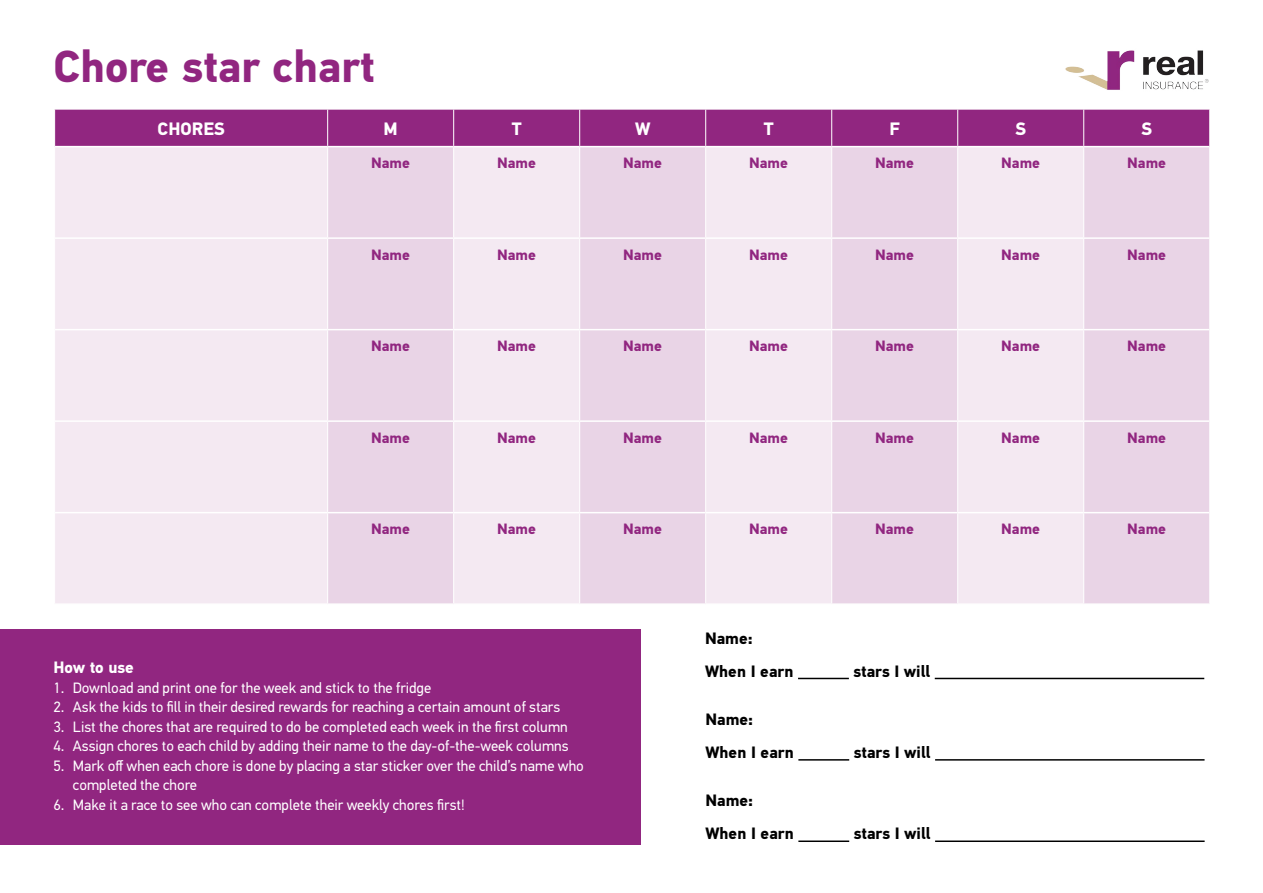
<style>
.page{position:relative;width:1263px;height:893px;background:#fff}
.page>*{position:absolute;margin:0;border:0;box-sizing:border-box;transform-origin:0 0}
.t1{font:700 45px "PF Din Text Pro";color:#912680}
.t2{font:700 18px "PF Din Text Pro";color:#fff}
.t3{font:700 16.5px/33px "PF Din Text Pro";color:#000}
.t4{font:700 16.5px "PF Din Text Pro";color:#fff}
.t5{font:15px/19.5px "PF Din Text Pro";color:#fff}
.t6{font:700 15px "PF Din Text Pro";color:#912680}
</style>
<div class="page">
<div style="left:55px;top:110px;width:1154px;height:36px;background:#912680"></div>
<div style="left:55px;top:147px;width:272px;height:456px;background:#f4e9f2"></div>
<svg style="left:328px;top:147px;width:881px;height:456px;background:#edddeb"></svg>
<hr style="left:327px;top:109px;width:1px;height:37px;background:#fff">
<hr style="left:453px;top:109px;width:1px;height:37px;background:#fff">
<hr style="left:579px;top:109px;width:1px;height:37px;background:#fff">
<hr style="left:705px;top:109px;width:1px;height:37px;background:#fff">
<hr style="left:831px;top:109px;width:1px;height:37px;background:#fff">
<hr style="left:957px;top:109px;width:1px;height:37px;background:#fff">
<hr style="left:1083px;top:109px;width:1px;height:37px;background:#fff">
<hr style="left:453px;top:147px;width:1px;height:90px;background:#fff">
<hr style="left:579px;top:147px;width:1px;height:90px;background:#fff">
<hr style="left:705px;top:147px;width:1px;height:90px;background:#fff">
<hr style="left:831px;top:147px;width:1px;height:90px;background:#fff">
<hr style="left:957px;top:147px;width:1px;height:90px;background:#fff">
<hr style="left:1083px;top:147px;width:1px;height:90px;background:#fff">
<hr style="left:453px;top:239px;width:1px;height:90px;background:#fff">
<hr style="left:579px;top:239px;width:1px;height:90px;background:#fff">
<hr style="left:705px;top:239px;width:1px;height:90px;background:#fff">
<hr style="left:831px;top:239px;width:1px;height:90px;background:#fff">
<hr style="left:957px;top:239px;width:1px;height:90px;background:#fff">
<hr style="left:1083px;top:239px;width:1px;height:90px;background:#fff">
<hr style="left:453px;top:330px;width:1px;height:90px;background:#fff">
<hr style="left:579px;top:330px;width:1px;height:90px;background:#fff">
<hr style="left:705px;top:330px;width:1px;height:90px;background:#fff">
<hr style="left:831px;top:330px;width:1px;height:90px;background:#fff">
<hr style="left:957px;top:330px;width:1px;height:90px;background:#fff">
<hr style="left:1083px;top:330px;width:1px;height:90px;background:#fff">
<hr style="left:453px;top:422px;width:1px;height:90px;background:#fff">
<hr style="left:579px;top:422px;width:1px;height:90px;background:#fff">
<hr style="left:705px;top:422px;width:1px;height:90px;background:#fff">
<hr style="left:831px;top:422px;width:1px;height:90px;background:#fff">
<hr style="left:957px;top:422px;width:1px;height:90px;background:#fff">
<hr style="left:1083px;top:422px;width:1px;height:90px;background:#fff">
<hr style="left:453px;top:513px;width:1px;height:90px;background:#fff">
<hr style="left:579px;top:513px;width:1px;height:90px;background:#fff">
<hr style="left:705px;top:513px;width:1px;height:90px;background:#fff">
<hr style="left:831px;top:513px;width:1px;height:90px;background:#fff">
<hr style="left:957px;top:513px;width:1px;height:90px;background:#fff">
<hr style="left:1083px;top:513px;width:1px;height:90px;background:#fff">
<hr style="left:55px;top:237px;width:273px;height:2px;background:#fff">
<hr style="left:328px;top:237px;width:126px;height:2px;background:#fff">
<hr style="left:454px;top:237px;width:126px;height:2px;background:#fff">
<hr style="left:580px;top:237px;width:126px;height:2px;background:#fff">
<hr style="left:706px;top:237px;width:126px;height:2px;background:#fff">
<hr style="left:832px;top:237px;width:126px;height:2px;background:#fff">
<hr style="left:958px;top:237px;width:126px;height:2px;background:#fff">
<hr style="left:1084px;top:237px;width:125px;height:2px;background:#fff">
<hr style="left:55px;top:329px;width:273px;height:1px;background:#fff">
<hr style="left:328px;top:329px;width:126px;height:1px;background:#fff">
<hr style="left:454px;top:329px;width:126px;height:1px;background:#fff">
<hr style="left:580px;top:329px;width:126px;height:1px;background:#fff">
<hr style="left:706px;top:329px;width:126px;height:1px;background:#fff">
<hr style="left:832px;top:329px;width:126px;height:1px;background:#fff">
<hr style="left:958px;top:329px;width:126px;height:1px;background:#fff">
<hr style="left:1084px;top:329px;width:125px;height:1px;background:#fff">
<hr style="left:55px;top:420px;width:273px;height:2px;background:#fff">
<hr style="left:328px;top:420px;width:126px;height:2px;background:#fff">
<hr style="left:454px;top:420px;width:126px;height:2px;background:#fff">
<hr style="left:580px;top:420px;width:126px;height:2px;background:#fff">
<hr style="left:706px;top:420px;width:126px;height:2px;background:#fff">
<hr style="left:832px;top:420px;width:126px;height:2px;background:#fff">
<hr style="left:958px;top:420px;width:126px;height:2px;background:#fff">
<hr style="left:1084px;top:420px;width:125px;height:2px;background:#fff">
<hr style="left:55px;top:512px;width:273px;height:1px;background:#fff">
<hr style="left:328px;top:512px;width:126px;height:1px;background:#fff">
<hr style="left:454px;top:512px;width:126px;height:1px;background:#fff">
<hr style="left:580px;top:512px;width:126px;height:1px;background:#fff">
<hr style="left:706px;top:512px;width:126px;height:1px;background:#fff">
<hr style="left:832px;top:512px;width:126px;height:1px;background:#fff">
<hr style="left:958px;top:512px;width:126px;height:1px;background:#fff">
<hr style="left:1084px;top:512px;width:125px;height:1px;background:#fff">
<div style="left:0;top:630px;width:640px;height:215px;background:#912680"></div>
<hr style="left:798px;top:840px;width:51px;height:2px;background:#000">
<hr style="left:935px;top:840px;width:269px;height:2px;background:#000">
<hr style="left:798px;top:678px;width:51px;height:1px;background:#000">
<hr style="left:935px;top:678px;width:269px;height:1px;background:#000">
<hr style="left:798px;top:759px;width:51px;height:2px;background:#000">
<hr style="left:935px;top:759px;width:269px;height:2px;background:#000">
<img style="left:1065px;top:50px;width:144px;height:40px">
<h1 class="t1" style="left:53px;top:39px;width:323px">Chore star chart</h1>
<p class="t2" style="left:158px;top:117px;width:69px">CHORES</p>
<p class="t2" style="left:384px;top:117px;width:16px">M</p>
<p class="t2" style="left:512px;top:117px;width:12px">T</p>
<p class="t2" style="left:635px;top:117px;width:17px">W</p>
<p class="t2" style="left:764px;top:117px;width:12px">T</p>
<p class="t2" style="left:890px;top:117px;width:12px">F</p>
<p class="t2" style="left:1015px;top:117px;width:12px">S</p>
<p class="t2" style="left:1141px;top:117px;width:12px">S</p>
<p class="t6" style="left:371px;top:154px;width:40px">Name</p>
<p class="t6" style="left:497px;top:154px;width:40px">Name</p>
<p class="t6" style="left:623px;top:154px;width:40px">Name</p>
<p class="t6" style="left:749px;top:154px;width:40px">Name</p>
<p class="t6" style="left:875px;top:154px;width:40px">Name</p>
<p class="t6" style="left:1001px;top:154px;width:40px">Name</p>
<p class="t6" style="left:1127px;top:154px;width:40px">Name</p>
<p class="t6" style="left:371px;top:246px;width:40px">Name</p>
<p class="t6" style="left:497px;top:246px;width:40px">Name</p>
<p class="t6" style="left:623px;top:246px;width:40px">Name</p>
<p class="t6" style="left:749px;top:246px;width:40px">Name</p>
<p class="t6" style="left:875px;top:246px;width:40px">Name</p>
<p class="t6" style="left:1001px;top:246px;width:40px">Name</p>
<p class="t6" style="left:1127px;top:246px;width:40px">Name</p>
<p class="t6" style="left:371px;top:337px;width:40px">Name</p>
<p class="t6" style="left:497px;top:337px;width:40px">Name</p>
<p class="t6" style="left:623px;top:337px;width:40px">Name</p>
<p class="t6" style="left:749px;top:337px;width:40px">Name</p>
<p class="t6" style="left:875px;top:337px;width:40px">Name</p>
<p class="t6" style="left:1001px;top:337px;width:40px">Name</p>
<p class="t6" style="left:1127px;top:337px;width:40px">Name</p>
<p class="t6" style="left:371px;top:429px;width:40px">Name</p>
<p class="t6" style="left:497px;top:429px;width:40px">Name</p>
<p class="t6" style="left:623px;top:429px;width:40px">Name</p>
<p class="t6" style="left:749px;top:429px;width:40px">Name</p>
<p class="t6" style="left:875px;top:429px;width:40px">Name</p>
<p class="t6" style="left:1001px;top:429px;width:40px">Name</p>
<p class="t6" style="left:1127px;top:429px;width:40px">Name</p>
<p class="t6" style="left:371px;top:520px;width:40px">Name</p>
<p class="t6" style="left:497px;top:520px;width:40px">Name</p>
<p class="t6" style="left:623px;top:520px;width:40px">Name</p>
<p class="t6" style="left:749px;top:520px;width:40px">Name</p>
<p class="t6" style="left:875px;top:520px;width:40px">Name</p>
<p class="t6" style="left:1001px;top:520px;width:40px">Name</p>
<p class="t6" style="left:1127px;top:520px;width:40px">Name</p>
<p class="t3" style="left:705px;top:622px;width:90px">Name:<br>When I earn</p>
<p class="t4" style="left:53px;top:658px;width:82px">How to use</p>
<p class="t5" style="left:53px;top:678px;width:380px">1. Download and print one for the week and stick to the fridge</p>
<p class="t5" style="left:53px;top:698px;width:508px">2. Ask the kids to fill in their desired rewards for reaching a certain amount of stars</p>
<p class="t5" style="left:53px;top:717px;width:516px">3. List the chores that are required to do be completed each week in the first column</p>
<p class="t5" style="left:53px;top:737px;width:517px">4. Assign chores to each child by adding their name to the day-of-the-week columns</p>
<p class="t5" style="left:73px;top:756px;width:513px;text-indent:-20px">5. Mark off when each chore is done by placing a star sticker over the child’s name who completed the chore</p>
<p class="t5" style="left:53px;top:795px;width:413px">6. Make it a race to see who can complete their weekly chores first!</p>
<p class="t3" style="left:705px;top:785px;width:90px">Name:<br>When I earn</p>
<p class="t3" style="left:705px;top:703px;width:90px">Name:<br>When I earn</p>
<p class="t3" style="left:853px;top:655px;width:78px">stars I will</p>
<p class="t3" style="left:854px;top:736px;width:78px">stars I will</p>
<p class="t3" style="left:854px;top:818px;width:78px">stars I will</p>
</div>
